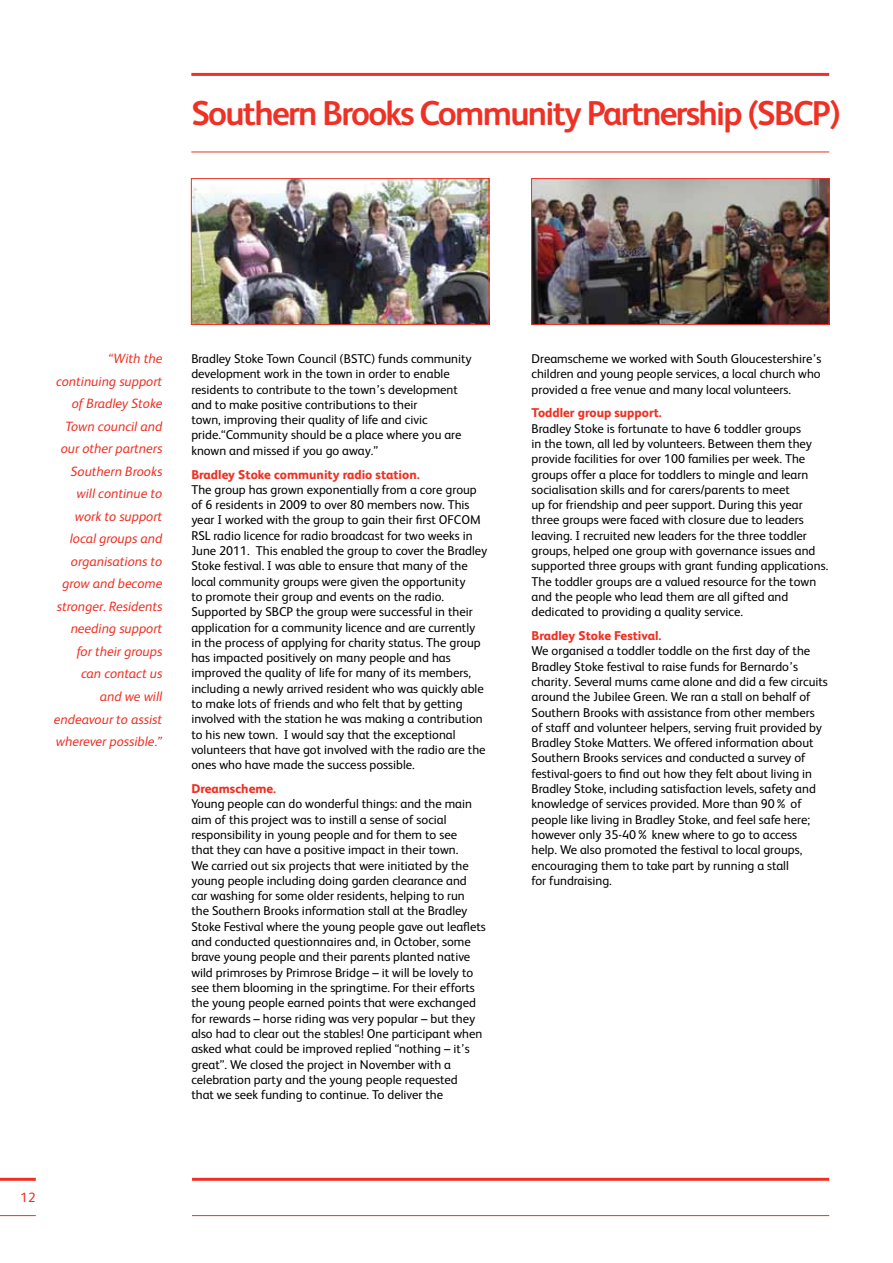
<style>
.page{position:relative;width:893px;height:1263px;background:#fff}
.page>*{position:absolute;margin:0;border:0;box-sizing:border-box;transform-origin:0 0}
.t1{font:700 34.5px "FS Albert";letter-spacing:-.05em;color:#ee3124}
.t2{font:italic 13.5px/22.5px "FS Albert";color:#ee3124;text-align:right}
.t3{font:13.5px "FS Albert";color:#ee3124}
.t4{font:12.75px/15.3px "FS Albert";color:#000}
.t5{font:800 12.75px "FS Albert";color:#ee3124}
</style>
<div class="page">
<hr style="left:191px;top:73px;width:638px;height:3px;background:#ee3124">
<hr style="left:191px;top:152px;width:638px;height:1px;background:#ee3124">
<hr style="left:192px;top:1178px;width:637px;height:3px;background:#ee3124">
<hr style="left:192px;top:1215px;width:637px;height:1px;background:#ee3124">
<hr style="left:0;top:1178px;width:36px;height:3px;background:#ee3124">
<hr style="left:0;top:1215px;width:36px;height:1px;background:#ee3124">
<img style="left:193px;top:180px;width:294px;height:143px">
<div style="left:191px;top:178px;width:298px;height:147px;border:1px solid #ee3124"></div>
<img style="left:533px;top:180px;width:294px;height:143px">
<div style="left:531px;top:178px;width:298px;height:147px;border:1px solid #ee3124"></div>
<h1 class="t1" style="left:191px;top:94px;width:651px">Southern Brooks Community Partnership (SBCP)</h1>
<p class="t2" style="left:54px;top:348px;width:110px">“With the continuing support of Bradley Stoke<br>Town council and our other partners<br>Southern Brooks will continue to work to support local groups and organisations to grow and become stronger. Residents needing support for their groups can contact us<br>and we will endeavour to assist wherever possible.”</p>
<p class="t4" style="left:191px;top:351px;width:282px">Bradley Stoke Town Council (BSTC) funds community development work in the town in order to enable residents to contribute to the town’s development and to make positive contributions to their<br>town, improving their quality of life and civic pride.“Community should be a place where you are known and missed if you go away.”</p>
<p class="t5" style="left:191px;top:467px;width:230px">Bradley Stoke community radio station.</p>
<p class="t4" style="left:191px;top:482px;width:297px">The group has grown exponentially from a core group of 6 residents in 2009 to over 80 members now. This year I worked with the group to gain their first OFCOM RSL radio licence for radio broadcast for two weeks in June 2011. This enabled the group to cover the Bradley Stoke festival. I was able to ensure that many of the local community groups were given the opportunity<br>to promote their group and events on the radio.<br>Supported by SBCP the group were successful in their application for a community licence and are currently in the process of applying for charity status. The group has impacted positively on many people and has improved the quality of life for many of its members, including a newly arrived resident who was quickly able to make lots of friends and who felt that by getting involved with the station he was making a contribution to his new town. I would say that the exceptional volunteers that have got involved with the radio are the ones who have made the success possible.</p>
<p class="t5" style="left:191px;top:781px;width:86px">Dreamscheme.</p>
<p class="t4" style="left:191px;top:796px;width:296px">Young people can do wonderful things: and the main aim of this project was to instill a sense of social responsibility in young people and for them to see<br>that they can have a positive impact in their town.<br>We carried out six projects that were initiated by the young people including doing garden clearance and car washing for some older residents, helping to run<br>the Southern Brooks information stall at the Bradley Stoke Festival where the young people gave out leaflets and conducted questionnaires and, in October, some brave young people and their parents planted native wild primroses by Primrose Bridge – it will be lovely to see them blooming in the springtime. For their efforts the young people earned points that were exchanged for rewards – horse riding was very popular – but they also had to clear out the stables! One participant when asked what could be improved replied “nothing – it’s great”. We closed the project in November with a celebration party and the young people requested<br>that we seek funding to continue. To deliver the</p>
<p class="t3" style="left:21px;top:1190px;width:16px">12</p>
<p class="t4" style="left:531px;top:351px;width:292px;text-align:justify">Dreamscheme we worked with South Gloucestershire’s children and young people services, a local church who provided a free venue and many local volunteers.</p>
<p class="t5" style="left:531px;top:406px;width:132px">Toddler group support.</p>
<p class="t4" style="left:531px;top:420px;width:298px">Bradley Stoke is fortunate to have 6 toddler groups<br>in the town, all led by volunteers. Between them they provide facilities for over 100 families per week. The groups offer a place for toddlers to mingle and learn socialisation skills and for carers/parents to meet<br>up for friendship and peer support. During this year three groups were faced with closure due to leaders leaving. I recruited new leaders for the three toddler groups, helped one group with governance issues and supported three groups with grant funding applications.<br>The toddler groups are a valued resource for the town and the people who lead them are all gifted and dedicated to providing a quality service.</p>
<p class="t5" style="left:531px;top:628px;width:131px">Bradley Stoke Festival.</p>
<p class="t4" style="left:531px;top:643px;width:298px">We organised a toddler toddle on the first day of the Bradley Stoke festival to raise funds for Bernardo’s charity. Several mums came alone and did a few circuits around the Jubilee Green. We ran a stall on behalf of Southern Brooks with assistance from other members of staff and volunteer helpers, serving fruit provided by Bradley Stoke Matters. We offered information about Southern Brooks services and conducted a survey of festival-goers to find out how they felt about living in Bradley Stoke, including satisfaction levels, safety and knowledge of services provided. More than 90% of people like living in Bradley Stoke, and feel safe here; however only 35-40% knew where to go to access<br>help. We also promoted the festival to local groups, encouraging them to take part by running a stall<br>for fundraising.</p>
</div>
